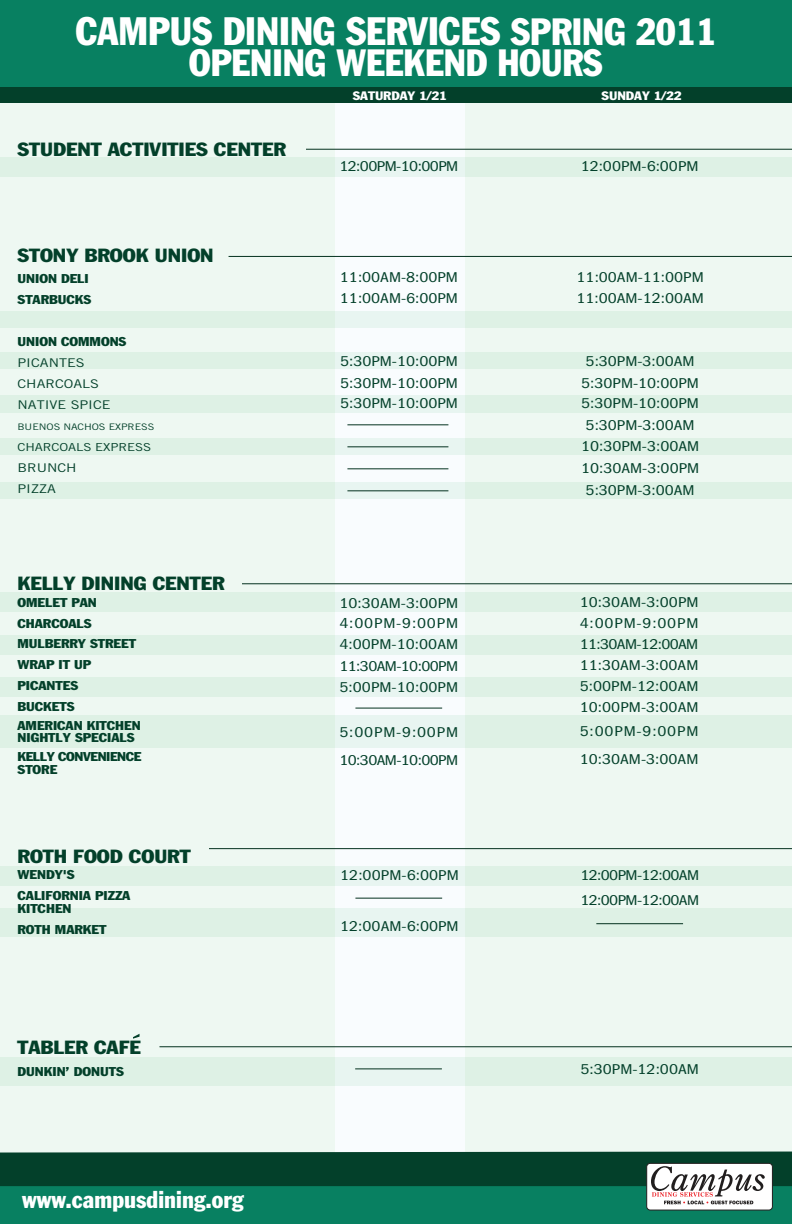
<style>
.page{position:relative;width:792px;height:1224px;background:#fff}
.page>*{position:absolute;margin:0;border:0;box-sizing:border-box;transform-origin:0 0}
.t1{font:condensed 39px "Franklin Gothic";color:#fff}
.t2{font:condensed 37.4px "Franklin Gothic";color:#fff}
.t3{font:condensed 24px "Franklin Gothic";color:#fff}
.t4{font:condensed 18.8px "Franklin Gothic";color:#03402a;scale:1.2 1}
.t5{font:condensed 14.7px/21px "Franklin Gothic";color:#03402a;scale:1.2 1}
.t6{font:condensed 14.7px/25.2px "Franklin Gothic";letter-spacing:-.035em;color:#03402a;scale:1.2 1}
.t7{font:condensed 14.7px "Franklin Gothic";letter-spacing:-.03em;color:#03402a;scale:1.2 1}
.t8{font:condensed 12.6px/21px "Franklin Gothic";color:#03402a;scale:1.2 1}
.t9{font:condensed 12.6px/12.6px "Franklin Gothic";letter-spacing:-.025em;color:#03402a;scale:1.2 1}
.t10{font:condensed 12.1px "Franklin Gothic";color:#fff;scale:1.2 1}
.t11{font:12px/21px "Trade Gothic";color:#03402a;scale:1.2 1}
.t12{font:11px "Trade Gothic";letter-spacing:-.01em;color:#03402a;scale:1.2 1}
.t13{font:9px "Trade Gothic";letter-spacing:-.01em;color:#03402a;scale:1.2 1}
.s1{font-size:37.4px}
</style>
<div class="page">
<div style="left:0;top:17px;width:792px;height:1175px;background:#eef8f2"></div>
<div style="left:335px;top:56px;width:130px;height:1148px;background:#f9fcfe"></div>
<div style="left:0;top:0;width:792px;height:99px;background:#088061"></div>
<div style="left:0;top:88px;width:792px;height:15px;background:#03402a"></div>
<div style="left:0;top:1158px;width:792px;height:66px;background:#088061"></div>
<div style="left:647px;top:1163px;width:125px;height:47px;background:#fff;border-radius:4px"></div>
<div style="left:646px;top:1163px;width:127px;height:47px;border:1px solid #211e1e;border-radius:4px"></div>
<svg style="left:0;top:1152px;width:792px;height:52px"></svg>
<div style="left:0;top:1057px;width:792px;height:29px;background:#def1e5"></div>
<hr style="left:159px;top:1046px;width:633px;height:1px;background:#04311f">
<svg style="left:133px;top:1034px;width:7px;height:5px"></svg>
<hr style="left:355px;top:1068px;width:87px;height:1px;background:#04311f">
<div style="left:0;top:909px;width:792px;height:28px;background:#def1e5"></div>
<div style="left:0;top:867px;width:792px;height:19px;background:#def1e5"></div>
<hr style="left:209px;top:848px;width:583px;height:1px;background:#04311f">
<hr style="left:596px;top:923px;width:87px;height:1px;background:#04311f">
<hr style="left:355px;top:898px;width:87px;height:1px;background:#04311f">
<div style="left:0;top:716px;width:792px;height:32px;background:#def1e5"></div>
<div style="left:0;top:677px;width:792px;height:20px;background:#def1e5"></div>
<div style="left:0;top:635px;width:792px;height:20px;background:#def1e5"></div>
<div style="left:0;top:592px;width:792px;height:20px;background:#def1e5"></div>
<hr style="left:242px;top:583px;width:550px;height:1px;background:#04311f">
<hr style="left:355px;top:708px;width:87px;height:1px;background:#04311f">
<div style="left:0;top:311px;width:792px;height:17px;background:#def1e5"></div>
<div style="left:0;top:352px;width:792px;height:17px;background:#def1e5"></div>
<div style="left:0;top:395px;width:792px;height:18px;background:#def1e5"></div>
<div style="left:0;top:438px;width:792px;height:17px;background:#def1e5"></div>
<div style="left:0;top:482px;width:792px;height:17px;background:#def1e5"></div>
<hr style="left:229px;top:256px;width:563px;height:1px;background:#04311f">
<hr style="left:347px;top:424px;width:101px;height:1px;background:#04311f">
<hr style="left:347px;top:446px;width:101px;height:1px;background:#04311f">
<hr style="left:347px;top:468px;width:101px;height:1px;background:#04311f">
<hr style="left:347px;top:490px;width:101px;height:1px;background:#04311f">
<div style="left:0;top:157px;width:792px;height:20px;background:#def1e5"></div>
<hr style="left:306px;top:149px;width:486px;height:1px;background:#04311f">
<h1 class="t1" style="left:76px;top:7px;width:642px">CAMPUS DINING SERVICES <span class="s1">SPRING 2011</span></h1>
<h2 class="t2" style="left:189px;top:40px;width:415px">OPENING WEEKEND HOURS</h2>
<p class="t10" style="left:353px;top:88px;width:80px">SATURDAY 1/21</p>
<p class="t10" style="left:602px;top:88px;width:68px">SUNDAY 1/22</p>
<p class="t4" style="left:18px;top:138px;width:225px">STUDENT ACTIVITIES CENTER</p>
<p class="t4" style="left:18px;top:244px;width:165px">STONY BROOK UNION</p>
<p class="t8" style="left:18px;top:268px;width:63px">UNION DELI<br>STARBUCKS</p>
<p class="t8" style="left:18px;top:331px;width:92px">UNION COMMONS</p>
<p class="t11" style="left:18px;top:352px;width:79px">PICANTES<br>CHARCOALS<br>NATIVE SPICE</p>
<p class="t13" style="left:18px;top:421px;width:116px">BUENOS NACHOS EXPRESS</p>
<p class="t12" style="left:18px;top:440px;width:113px">CHARCOALS EXPRESS</p>
<p class="t11" style="left:18px;top:457px;width:51px">BRUNCH<br>PIZZA</p>
<p class="t4" style="left:18px;top:572px;width:174px">KELLY DINING CENTER</p>
<p class="t8" style="left:18px;top:592px;width:100px">OMELET PAN<br>CHARCOALS<br>MULBERRY STREET<br>WRAP IT UP<br>PICANTES<br>BUCKETS</p>
<p class="t8" style="left:18px;top:719px;width:104px;line-height:12.6px">AMERICAN KITCHEN<br>NIGHTLY SPECIALS</p>
<p class="t9" style="left:18px;top:750px;width:105px">KELLY CONVENIENCE<br>STORE</p>
<p class="t4" style="left:18px;top:845px;width:146px">ROTH FOOD COURT</p>
<p class="t8" style="left:18px;top:864px;width:96px">WENDY'S<br>CALIFORNIA PIZZA</p>
<p class="t8" style="left:18px;top:898px;width:76px">KITCHEN<br>ROTH MARKET</p>
<p class="t7" style="left:339px;top:158px;width:101px">12:00PM-10:00PM</p>
<p class="t5" style="left:581px;top:156px;width:100px">12:00PM-6:00PM</p>
<p class="t5" style="left:340px;top:267px;width:100px">11:00AM-8:00PM<br>11:00AM-6:00PM</p>
<p class="t5" style="left:576px;top:267px;width:108px">11:00AM-11:00PM<br>11:00AM-12:00AM</p>
<p class="t5" style="left:340px;top:350px;width:100px;line-height:22px">5:30PM-10:00PM<br>5:30PM-10:00PM</p>
<p class="t5" style="left:340px;top:392px;width:100px">5:30PM-10:00PM</p>
<p class="t5" style="left:581px;top:350px;width:100px;line-height:22px">5:30PM-3:00AM<br>5:30PM-10:00PM</p>
<p class="t5" style="left:581px;top:392px;width:100px;line-height:21.8px;text-align:center">5:30PM-10:00PM<br>5:30PM-3:00AM<br>10:30PM-3:00AM<br>10:30AM-3:00PM<br>5:30PM-3:00AM</p>
<p class="t5" style="left:339px;top:592px;width:100px;text-align:justify">10:30AM-3:00PM 4:00PM-9:00PM 4:00PM-10:00AM 11:30AM-10:00PM 5:00PM-10:00PM</p>
<p class="t6" style="left:339px;top:719px;width:100px;line-height:28px">5:00PM-9:00PM<br>10:30AM-10:00PM</p>
<p class="t5" style="left:580px;top:592px;width:100px;text-align:justify">10:30AM-3:00PM 4:00PM-9:00PM 11:30AM-12:00AM 11:30AM-3:00AM 5:00PM-12:00AM 10:00PM-3:00AM</p>
<p class="t5" style="left:580px;top:718px;width:100px;line-height:28px">5:00PM-9:00PM<br>10:30AM-3:00AM</p>
<p class="t5" style="left:340px;top:865px;width:100px">12:00PM-6:00PM</p>
<p class="t6" style="left:580px;top:863px;width:100px">12:00PM-12:00AM<br>12:00PM-12:00AM</p>
<p class="t5" style="left:340px;top:915px;width:100px">12:00AM-6:00PM</p>
<p class="t4" style="left:18px;top:1036px;width:104px">TABLER CAFE</p>
<p class="t8" style="left:18px;top:1061px;width:90px">DUNKIN’ DONUTS</p>
<p class="t5" style="left:580px;top:1059px;width:100px">5:30PM-12:00AM</p>
<h3 class="t3" style="left:22px;top:1185px;width:223px">www.campusdining.org</h3>
</div>
